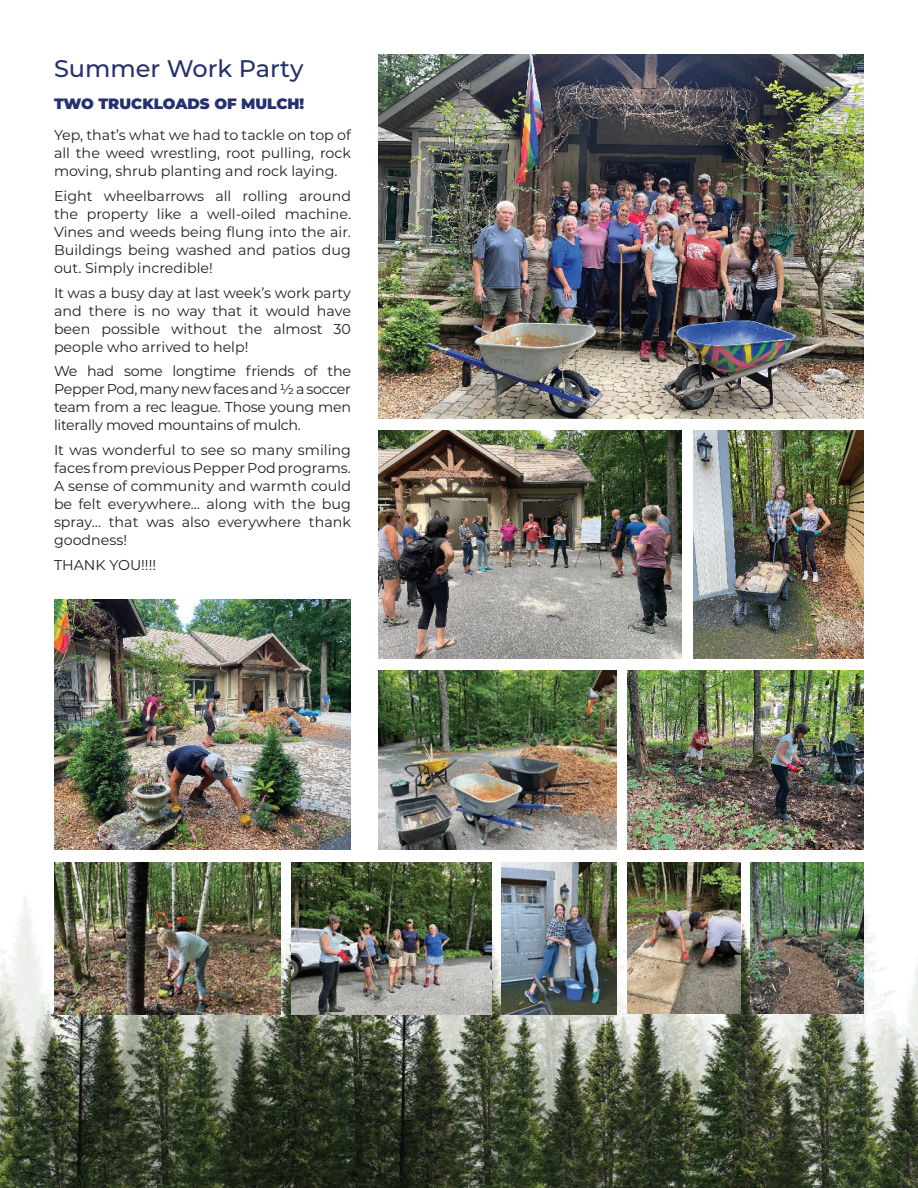
<style>
.page{position:relative;width:918px;height:1188px;background:#fff}
.page>*{position:absolute;margin:0;border:0;box-sizing:border-box;transform-origin:0 0}
.t1{font:500 24px "Montserrat";color:#24316d}
.t2{font:900 15px "Montserrat";color:#24316d}
.t3{font:14.25px/18px "Montserrat";color:#231f20;text-align:justify}
</style>
<div class="page">
<img style="left:0;top:860px;width:918px;height:328px">
<img style="left:378px;top:54px;width:486px;height:365px">
<img style="left:502px;top:862px;width:114px;height:153px">
<img style="left:750px;top:862px;width:114px;height:152px">
<img style="left:291px;top:862px;width:200px;height:153px">
<img style="left:627px;top:862px;width:114px;height:152px">
<img style="left:627px;top:671px;width:237px;height:178px">
<img style="left:378px;top:431px;width:304px;height:228px">
<img style="left:694px;top:431px;width:170px;height:227px">
<img style="left:54px;top:862px;width:226px;height:153px">
<img style="left:54px;top:599px;width:297px;height:251px">
<img style="left:378px;top:671px;width:238px;height:178px">
<h1 class="t1" style="left:54px;top:52px;width:251px">Summer Work Party</h1>
<p class="t2" style="left:54px;top:92px;width:252px">TWO TRUCKLOADS OF MULCH!</p>
<p class="t3" style="left:54px;top:126px;width:299px">Yep, that’s what we had to tackle on top of all the weed wrestling, root pulling, rock moving, shrub planting and rock laying.</p>
<p class="t3" style="left:54px;top:186px;width:299px">Eight wheelbarrows all rolling around the property like a well-oiled machine.<br>Vines and weeds being flung into the air.<br>Buildings being washed and patios dug out. Simply incredible!</p>
<p class="t3" style="left:54px;top:283px;width:299px">It was a busy day at last week’s work party and there is no way that it would have been possible without the almost 30 people who arrived to help!</p>
<p class="t3" style="left:54px;top:362px;width:299px">We had some longtime friends of the Pepper Pod, many new faces and ½ a soccer team from a rec league. Those young men literally moved mountains of mulch.</p>
<p class="t3" style="left:54px;top:441px;width:299px">It was wonderful to see so many smiling faces from previous Pepper Pod programs.<br>A sense of community and warmth could be felt everywhere… along with the bug spray… that was also everywhere thank goodness!</p>
<p class="t3" style="left:54px;top:555px;width:104px">THANK YOU!!!!</p>
</div>
